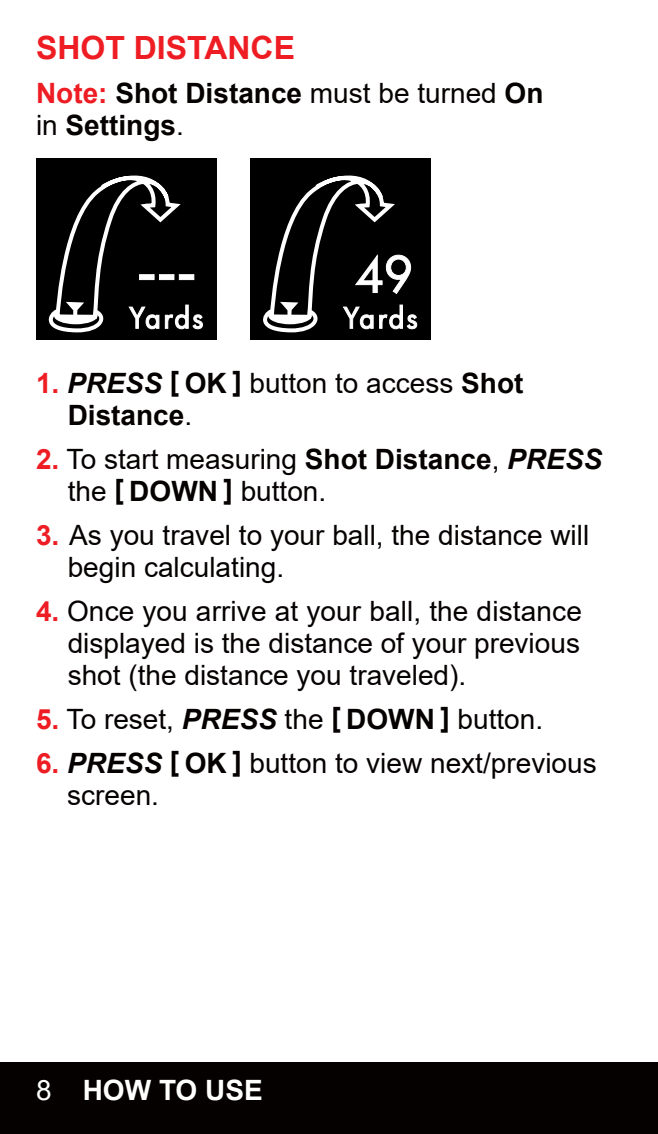
<style>
.page{position:relative;width:658px;height:1134px;background:#fff}
.page>*{position:absolute;margin:0;border:0;box-sizing:border-box;transform-origin:0 0}
.t1{font:700 32px "Arial";color:#ee1d23}
.t2{font:28px/32px "Arial";color:#060101}
.t3{font:700 28px "Arial";color:#060101}
.t4{font:700 28px "Arial";color:#fff}
.s1{color:#ee1d23}
.s2{font-weight:400}
.s3{font-weight:700;color:#ee1d23}
.s4{font-weight:700;font-style:italic}
.s5{font-weight:700}
</style>
<div class="page">
<div style="left:36px;top:158px;width:180px;height:182px;background:#000"></div>
<svg style="left:48px;top:175px;width:155px;height:158px"></svg>
<div style="left:250px;top:158px;width:180px;height:182px;background:#000"></div>
<svg style="left:263px;top:175px;width:155px;height:158px"></svg>
<div style="left:0;top:1062px;width:658px;height:72px;background:#060101"></div>
<p class="t1" style="left:36px;top:26px;width:260px">SHOT DISTANCE</p>
<p class="t3" style="left:36px;top:74px;width:509px"><span class="s1">Note:</span> Shot Distance <span class="s2">must be turned</span> On</p>
<p class="t3" style="left:36px;top:106px;width:149px"><span class="s2">in</span> Settings<span class="s2">.</span></p>
<p class="t2" style="left:36px;top:367px;width:489px"><span class="s3">1.</span> <span class="s4">PRESS</span> <span class="s5">[ OK ]</span> button to access <span class="s5">Shot</span></p>
<p class="t3" style="left:68px;top:395px;width:126px">Distance<span class="s2">.</span></p>
<p class="t2" style="left:36px;top:443px;width:567px"><span class="s3">2.</span> To start measuring <span class="s5">Shot Distance</span>, <span class="s4">PRESS</span></p>
<p class="t2" style="left:68px;top:475px;width:260px">the <span class="s5">[ DOWN ]</span> button.</p>
<p class="t2" style="left:36px;top:519px;width:554px"><span class="s3">3.</span> As you travel to your ball, the distance will</p>
<p class="t2" style="left:68px;top:551px;width:218px">begin calculating.</p>
<p class="t2" style="left:36px;top:595px;width:547px"><span class="s3">4.</span> Once you arrive at your ball, the distance</p>
<p class="t2" style="left:68px;top:627px;width:514px">displayed is the distance of your previous shot (the distance you traveled).</p>
<p class="t2" style="left:36px;top:703px;width:508px"><span class="s3">5.</span> To reset, <span class="s4">PRESS</span> the <span class="s5">[ DOWN ]</span> button.</p>
<p class="t2" style="left:67px;top:747px;width:531px;text-indent:-31px"><span class="s3">6.</span> <span class="s4">PRESS</span> <span class="s5">[ OK ]</span> button to view next/previous screen.</p>
<p class="t4" style="left:36px;top:1071px;width:228px"><span class="s2">8</span> HOW TO USE</p>
</div>
